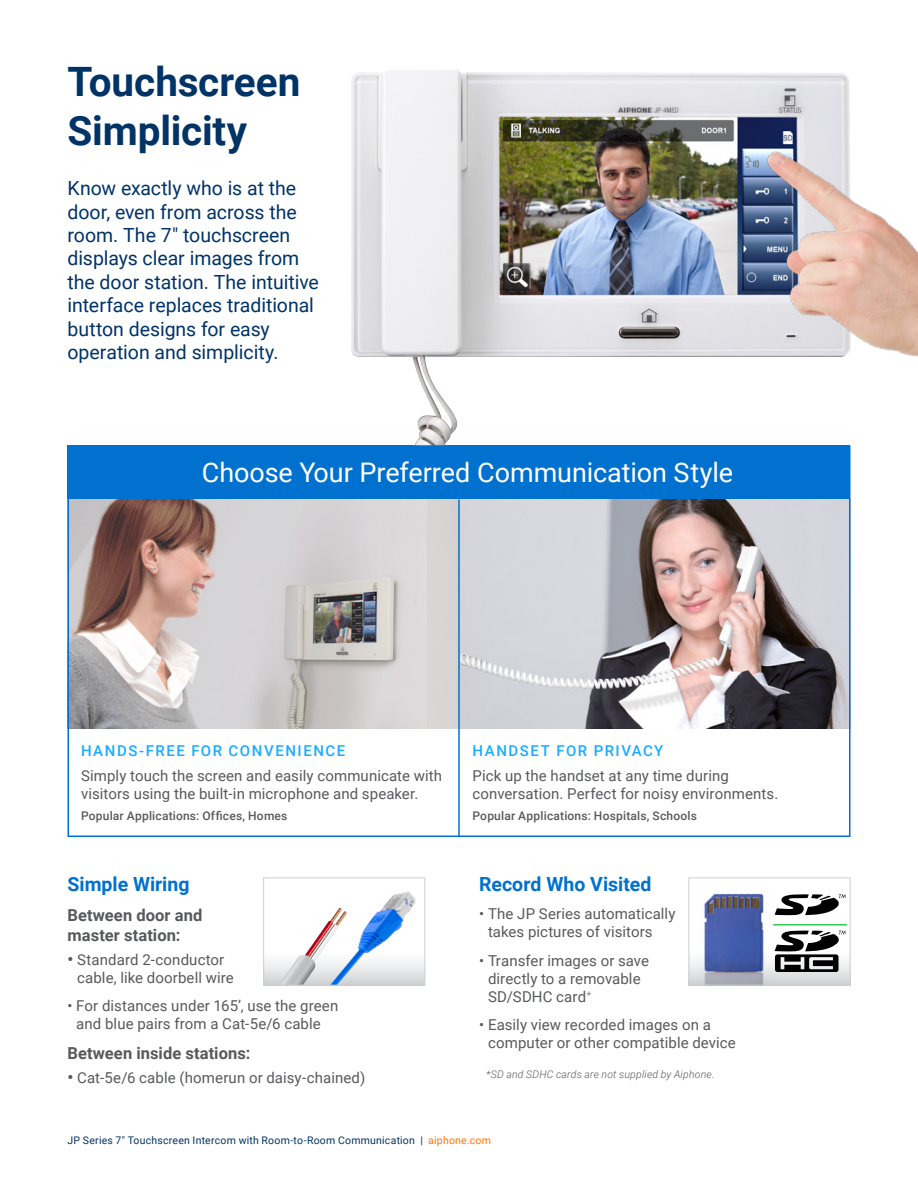
<style>
.page{position:relative;width:918px;height:1188px;background:#fff}
.page>*{position:absolute;margin:0;border:0;box-sizing:border-box;transform-origin:0 0}
.t1{font:700 40.5px/48.6px "Roboto";letter-spacing:-.005em;color:#036}
.t2{font:27px "Roboto";letter-spacing:-.005em;color:#fff}
.t3{font:19.5px/23.4px "Roboto";letter-spacing:-.005em;color:#036}
.t4{font:700 19.5px "Roboto";color:#0071ce}
.t5{font:700 16.5px/19.8px "Roboto";letter-spacing:.005em;color:#58595b}
.t6{font:15px/18px "Roboto";letter-spacing:.005em;color:#58595b}
.t7{font:500 15px "Roboto";letter-spacing:.105em;color:#1cacfe}
.t8{font:500 12px "Roboto";letter-spacing:.015em;color:#58595b}
.t9{font:10.5px "Roboto";letter-spacing:.02em;color:#036}
.t10{font:italic 300 10.5px "Roboto";letter-spacing:.015em;color:#58595b}
.s1{font-weight:700;font-size:16.5px}
.s2{color:#ff7500}
</style>
<div class="page">
<div style="left:68px;top:446px;width:782px;height:54px;background:#0071ce"></div>
<img style="left:351px;top:68px;width:499px;height:378px">
<img style="left:742px;top:128px;width:176px;height:284px">
<img style="left:71px;top:500px;width:776px;height:229px">
<div style="left:68px;top:446px;width:782px;height:391px;border:2px solid #0071ce"></div>
<hr style="left:458px;top:500px;width:2px;height:337px;background:#0071ce">
<svg style="left:690px;top:894px;width:158px;height:90px"></svg>
<img style="left:697px;top:893px;width:75px;height:91px">
<svg style="left:775px;top:931px;width:70px;height:41px"></svg>
<svg style="left:775px;top:894px;width:70px;height:22px"></svg>
<hr style="left:774px;top:924px;width:72px;height:2px;background:#00bb31">
<div style="left:688px;top:878px;width:162px;height:108px;border:1px solid #cdcfd0"></div>
<svg style="left:265px;top:961px;width:158px;height:23px"></svg>
<img style="left:339px;top:891px;width:77px;height:93px">
<svg style="left:368px;top:908px;width:6px;height:6px"></svg>
<svg style="left:358px;top:921px;width:10px;height:7px"></svg>
<svg style="left:279px;top:908px;width:68px;height:76px"></svg>
<div style="left:263px;top:878px;width:162px;height:108px;border:1px solid #cdcfd0"></div>
<h1 class="t1" style="left:68px;top:56px;width:234px">Touchscreen<br>Simplicity</h1>
<h3 class="t3" style="left:68px;top:176px;width:253px">Know exactly who is at the door, even from across the room. The 7" touchscreen displays clear images from the door station. The intuitive interface replaces traditional button designs for easy operation and simplicity.</h3>
<h2 class="t2" style="left:202px;top:454px;width:533px">Choose Your Preferred Communication Style</h2>
<p class="t7" style="left:81px;top:741px;width:266px">HANDS-FREE FOR CONVENIENCE</p>
<p class="t6" style="left:81px;top:766px;width:363px">Simply touch the screen and easily communicate with visitors using the built-in microphone and speaker.</p>
<p class="t8" style="left:81px;top:808px;width:208px">Popular Applications: Offices, Homes</p>
<h3 class="t4" style="left:68px;top:871px;width:124px">Simple Wiring</h3>
<p class="t5" style="left:68px;top:905px;width:136px">Between door and master station:</p>
<p class="t6" style="left:77px;top:950px;width:158px;text-indent:-10px"><span class="s1">•</span> Standard 2-conductor cable, like doorbell wire</p>
<p class="t6" style="left:68px;top:996px;width:272px;text-align:center">• For distances under 165’, use the green and blue pairs from a Cat‑5e/6 cable</p>
<p class="t5" style="left:68px;top:1043px;width:184px">Between inside stations:</p>
<p class="t6" style="left:68px;top:1068px;width:300px"><span class="s1">•</span> Cat‑5e/6 cable (homerun or daisy-chained)</p>
<p class="t7" style="left:472px;top:741px;width:192px">HANDSET FOR PRIVACY</p>
<p class="t6" style="left:472px;top:766px;width:307px">Pick up the handset at any time during conversation. Perfect for noisy environments.</p>
<p class="t8" style="left:472px;top:808px;width:226px">Popular Applications: Hospitals, Schools</p>
<h3 class="t4" style="left:479px;top:871px;width:174px">Record Who Visited</h3>
<p class="t6" style="left:488px;top:905px;width:189px;text-indent:-9px">• The JP Series automatically takes pictures of visitors</p>
<p class="t6" style="left:488px;top:951px;width:162px;text-indent:-9px">• Transfer images or save directly to a removable<br>SD/SDHC card<sup>*</sup></p>
<p class="t6" style="left:488px;top:1015px;width:249px;text-indent:-9px">• Easily view recorded images on a computer or other compatible device</p>
<p class="t10" style="left:486px;top:1067px;width:230px">*SD and SDHC cards are not supplied by Aiphone.</p>
<p class="t9" style="left:68px;top:1133px;width:425px">JP Series 7" Touchscreen Intercom with Room‑to‑Room Communication | <span class="s2">aiphone.com</span></p>
</div>
